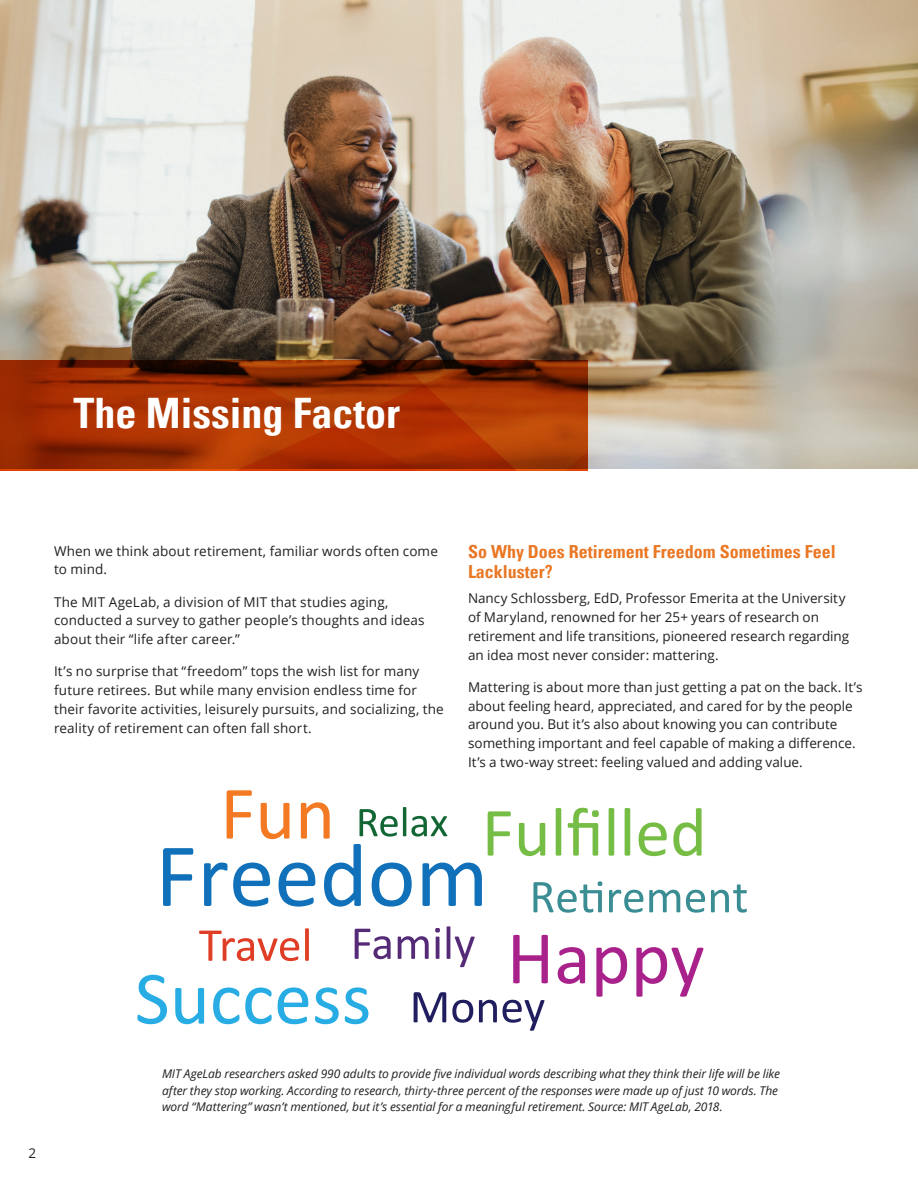
<style>
.page{position:relative;width:918px;height:1188px;background:#fff}
.page>*{position:absolute;margin:0;border:0;box-sizing:border-box;transform-origin:0 0}
.H2_white_header{font:700 condensed 42px "Univers LT Pro";color:#fff}
.subhead_H3{font:700 condensed 18px/19.5px "Univers LT Pro";color:#ea7724}
.body_don{font:13.5px/18.8px "Open Sans";letter-spacing:.005em;color:#231f20}
.body_don-2{font:italic 12px/16.5px "Open Sans";letter-spacing:-.005em;color:#231f20}
</style>
<div class="page">
<img style="left:0;top:0;width:918px;height:469px">
<svg style="left:562px;top:361px;width:23px;height:109px;background:#9e3605"></svg>
<svg style="left:0;top:361px;width:562px;height:109px;background:#9c2f03"></svg>
<svg style="left:488px;top:811px;width:23px;height:45px"></svg>
<svg style="left:519px;top:823px;width:26px;height:33px"></svg>
<svg style="left:556px;top:808px;width:5px;height:48px"></svg>
<svg style="left:568px;top:808px;width:31px;height:48px"></svg>
<svg style="left:609px;top:808px;width:5px;height:48px"></svg>
<svg style="left:625px;top:808px;width:5px;height:48px"></svg>
<svg style="left:639px;top:822px;width:28px;height:34px"></svg>
<svg style="left:673px;top:808px;width:29px;height:48px"></svg>
<svg style="left:355px;top:929px;width:36px;height:30px"></svg>
<svg style="left:398px;top:936px;width:31px;height:23px"></svg>
<svg style="left:435px;top:928px;width:5px;height:31px"></svg>
<svg style="left:447px;top:926px;width:28px;height:41px"></svg>
<svg style="left:199px;top:931px;width:100px;height:30px"></svg>
<svg style="left:305px;top:928px;width:4px;height:33px"></svg>
<svg style="left:533px;top:881px;width:69px;height:32px"></svg>
<svg style="left:609px;top:890px;width:34px;height:23px"></svg>
<svg style="left:649px;top:890px;width:31px;height:22px"></svg>
<svg style="left:686px;top:890px;width:19px;height:23px"></svg>
<svg style="left:711px;top:884px;width:36px;height:29px"></svg>
<svg style="left:137px;top:975px;width:30px;height:49px"></svg>
<svg style="left:175px;top:988px;width:29px;height:36px"></svg>
<svg style="left:213px;top:988px;width:26px;height:36px"></svg>
<svg style="left:245px;top:988px;width:27px;height:36px"></svg>
<svg style="left:278px;top:987px;width:30px;height:37px"></svg>
<svg style="left:315px;top:987px;width:24px;height:37px"></svg>
<svg style="left:345px;top:987px;width:23px;height:37px"></svg>
<svg style="left:163px;top:848px;width:30px;height:58px"></svg>
<svg style="left:204px;top:790px;width:278px;height:117px"></svg>
<svg style="left:414px;top:992px;width:32px;height:30px"></svg>
<svg style="left:452px;top:1000px;width:21px;height:23px"></svg>
<svg style="left:479px;top:1000px;width:18px;height:22px"></svg>
<svg style="left:503px;top:1000px;width:42px;height:31px"></svg>
<svg style="left:513px;top:935px;width:35px;height:48px"></svg>
<svg style="left:558px;top:947px;width:27px;height:37px"></svg>
<svg style="left:596px;top:947px;width:31px;height:50px"></svg>
<svg style="left:636px;top:947px;width:67px;height:50px"></svg>
<p class="H2_white_header" style="left:73px;top:388px;width:328px">The Missing Factor</p>
<p class="body_don" style="left:54px;top:541px;width:385px">When we think about retirement, familiar words often come to mind.</p>
<p class="body_don" style="left:54px;top:592px;width:372px">The MIT AgeLab, a division of MIT that studies aging, conducted a survey to gather people’s thoughts and ideas about their “life after career.”</p>
<p class="body_don" style="left:54px;top:662px;width:391px">It’s no surprise that “freedom” tops the wish list for many future retirees. But while many envision endless time for their favorite activities, leisurely pursuits, and socializing, the reality of retirement can often fall short.</p>
<h2 class="subhead_H3" style="left:468px;top:542px;width:369px">So Why Does Retirement Freedom Sometimes Feel<br>Lackluster?</h2>
<p class="body_don" style="left:468px;top:589px;width:383px">Nancy Schlossberg, EdD, Professor Emerita at the University of Maryland, renowned for her 25+ years of research on retirement and life transitions, pioneered research regarding an idea most never consider: mattering.</p>
<p class="body_don" style="left:468px;top:677px;width:396px">Mattering is about more than just getting a pat on the back. It’s about feeling heard, appreciated, and cared for by the people around you. But it’s also about knowing you can contribute something important and feel capable of making a difference.<br>It’s a two-way street: feeling valued and adding value.</p>
<p class="body_don" style="left:28px;top:1144px;width:9px">2</p>
<p class="body_don-2" style="left:162px;top:1065px;width:620px">MIT AgeLab researchers asked 990 adults to provide five individual words describing what they think their life will be like after they stop working. According to research, thirty-three percent of the responses were made up of just 10 words. The word “Mattering” wasn’t mentioned, but it’s essential for a meaningful retirement. Source: MIT AgeLab, 2018.</p>
</div>
